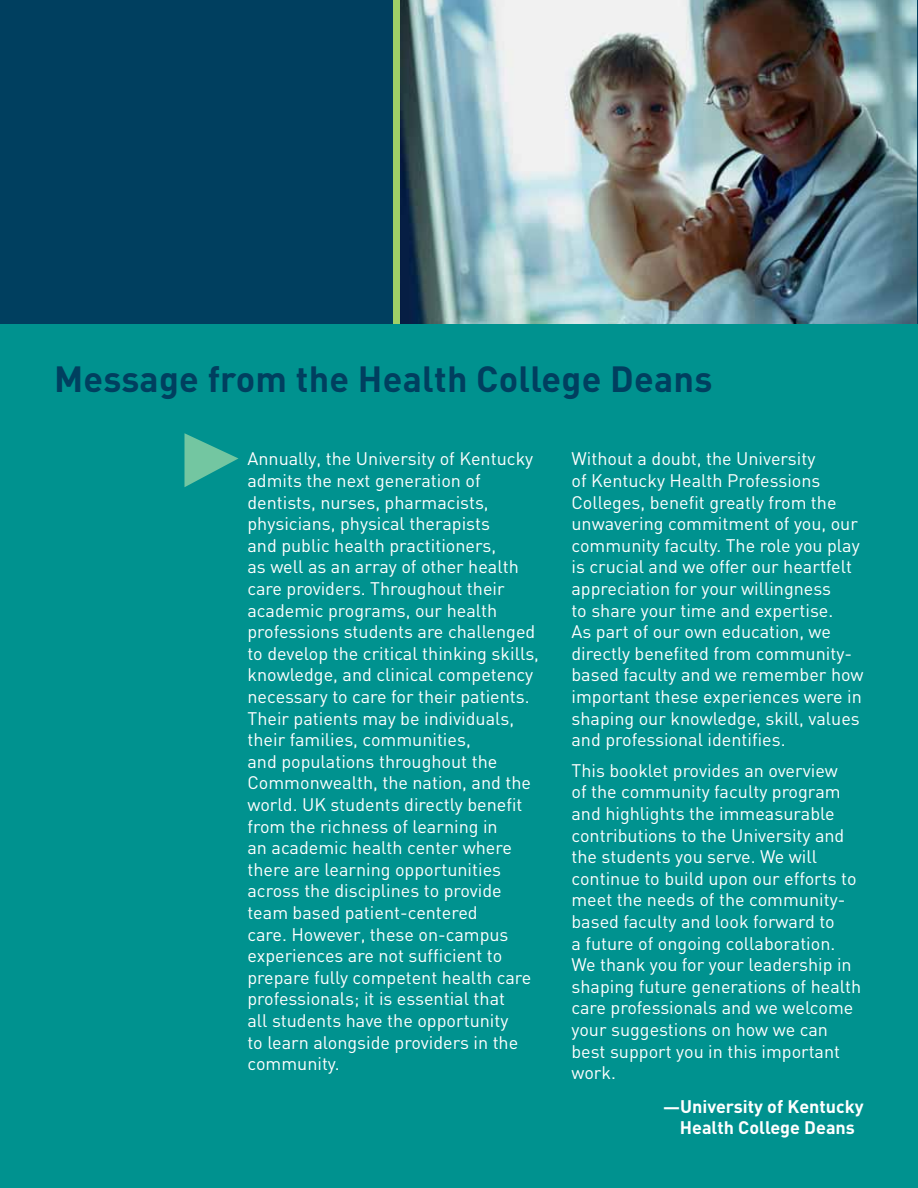
<style>
.page{position:relative;width:918px;height:1188px;background:#00928f}
.page>*{position:absolute;margin:0;border:0;box-sizing:border-box;transform-origin:0 0}
.t1{font:700 36px "DIN";letter-spacing:.005em;color:#003f5f}
.t2{font:18px/21.6px "DIN";color:#fff}
.t3{font:700 18px/21.6px "DIN";color:#fff;text-align:center}
.s1{font-size:16.5px}
</style>
<div class="page">
<div style="left:0;top:0;width:918px;height:324px;background:#003f5f"></div>
<svg style="left:184px;top:433px;width:54px;height:54px"></svg>
<img style="left:400px;top:0;width:516px;height:324px">
<div style="left:394px;top:0;width:6px;height:324px;background:#a0cf67"></div>
<h1 class="t1" style="left:54px;top:355px;width:660px">Message from the Health College Deans</h1>
<p class="t2" style="left:248px;top:448px;width:293px">Annually, the University of Kentucky admits the next generation of dentists, nurses, pharmacists, physicians, physical therapists<br>and public health practitioners,<br>as well as an array of other health care providers. Throughout their academic programs, our health professions students are challenged to develop the critical thinking skills, knowledge, and clinical competency necessary to care for their patients.<br>Their patients may be individuals, their families, communities,<br>and populations throughout the Commonwealth, the nation, and the world. UK students directly benefit from the richness of learning in<br>an academic health center where there are learning opportunities across the disciplines to provide team based patient-centered<br>care. However, these on-campus experiences are not sufficient to prepare fully competent health care professionals; it is essential that<br>all students have the opportunity<br>to learn alongside providers in the community.</p>
<p class="t2" style="left:572px;top:448px;width:294px">Without a doubt, the University<br>of Kentucky Health Professions Colleges, benefit greatly from the unwavering commitment of you, our community faculty. The role you play is crucial and we offer our heartfelt appreciation for your willingness<br>to share your time and expertise.<br>As part of our own education, we directly benefited from community&shy;based faculty and we remember how important these experiences were in shaping our knowledge, skill, values and professional identifies.</p>
<p class="t2" style="left:572px;top:759px;width:291px">This booklet provides an overview<br>of the community faculty program and highlights the immeasurable contributions to the University and the students you serve. We will continue to build upon our efforts to meet the needs of the community&shy;based faculty and look forward to<br>a future of ongoing collaboration.<br>We thank you for your leadership in shaping future generations of health care professionals and we welcome your suggestions on how we can best support you in this important work.</p>
<p class="t3" style="left:663px;top:1095px;width:202px"><span class="s1">—</span>University of Kentucky<br>Health College Deans</p>
</div>
